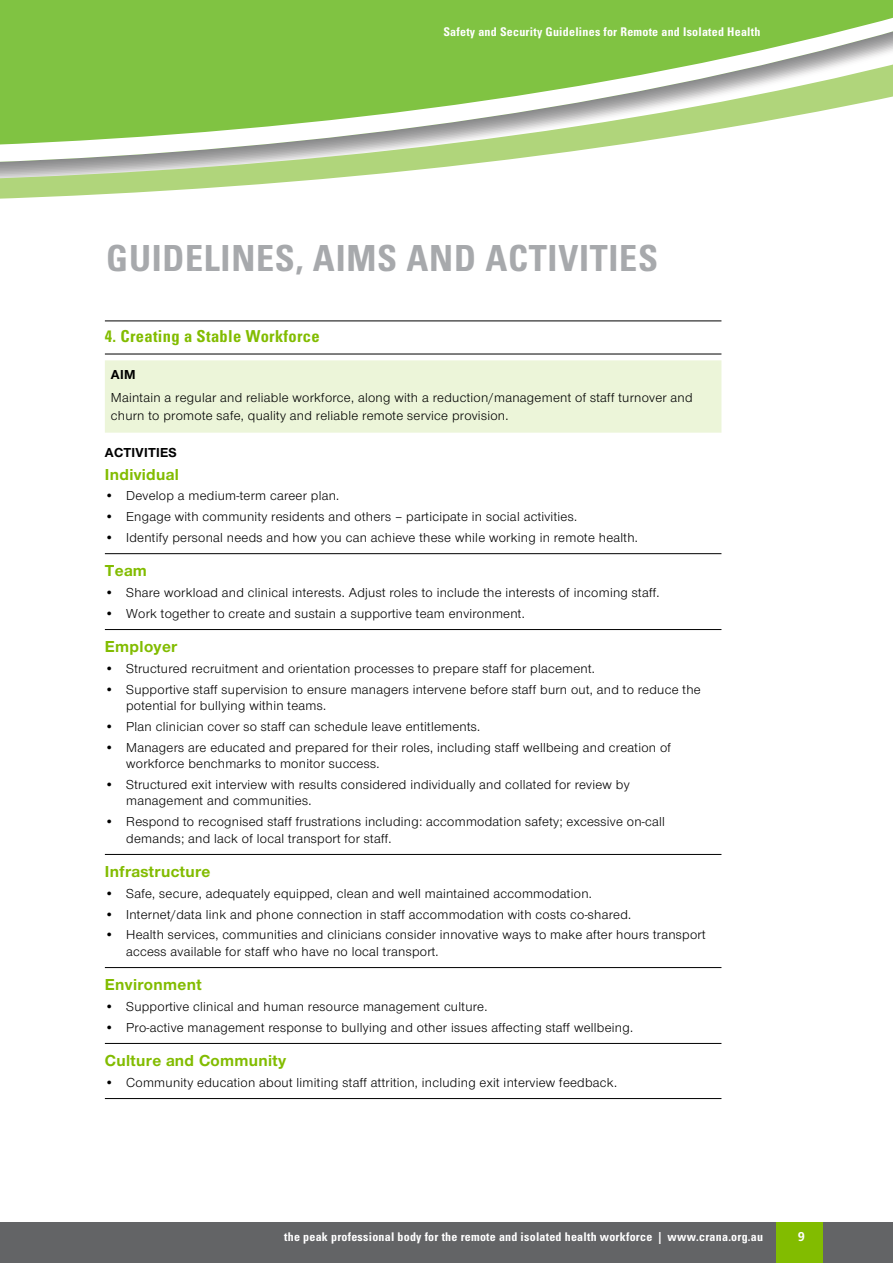
<style>
.page{position:relative;width:893px;height:1263px;background:#fff}
.page>*{position:absolute;margin:0;border:0;box-sizing:border-box;transform-origin:0 0}
.t1{font:700 condensed 36px "Univers";letter-spacing:.02em;color:#a7a9ac}
.t2{font:700 16.5px "Nimbus San Nov T";letter-spacing:.02em;color:#82bc00}
.t3{font:700 condensed 16.5px "Univers";letter-spacing:.02em;color:#82bc00}
.t4{font:13.5px/16.5px "Nimbus San Nov T";letter-spacing:.02em;color:#000}
.t5{font:700 13.5px "Nimbus San Nov T";letter-spacing:.02em;color:#000}
.t6{font:700 12.75px "Frutiger";color:#fff}
.t7{font:700 condensed 12px "Univers";letter-spacing:.02em;color:#fff}
</style>
<div class="page">
<div style="left:0;top:0;width:893px;height:44px;background:#80c342"></div>
<svg style="left:0;top:44px;width:893px;height:155px"></svg>
<div style="left:0;top:1223px;width:893px;height:40px;background:#636466"></div>
<div style="left:776px;top:1223px;width:47px;height:40px;background:#82bc00"></div>
<hr style="left:105px;top:320px;width:616px;height:1px;background:#000">
<hr style="left:105px;top:354px;width:616px;height:1px;background:#000">
<hr style="left:105px;top:553px;width:616px;height:1px;background:#000">
<hr style="left:105px;top:629px;width:616px;height:1px;background:#000">
<hr style="left:105px;top:854px;width:616px;height:1px;background:#000">
<hr style="left:105px;top:967px;width:616px;height:1px;background:#000">
<hr style="left:105px;top:1043px;width:616px;height:1px;background:#000">
<hr style="left:105px;top:1098px;width:616px;height:1px;background:#000">
<div style="left:105px;top:360px;width:616px;height:73px;background:#ecf5d9"></div>
<p class="t7" style="left:443px;top:24px;width:319px">Safety and Security Guidelines for Remote and Isolated Health</p>
<h1 class="t1" style="left:106px;top:236px;width:553px">GUIDELINES, AIMS AND ACTIVITIES</h1>
<p class="t3" style="left:105px;top:326px;width:216px">4. Creating a Stable Workforce</p>
<p class="t5" style="left:111px;top:367px;width:26px">AIM</p>
<p class="t4" style="left:111px;top:388px;width:583px;line-height:18px">Maintain a regular and reliable workforce, along with a reduction/management of staff turnover and churn to promote safe, quality and reliable remote service provision.</p>
<p class="t5" style="left:105px;top:445px;width:74px">ACTIVITIES</p>
<p class="t2" style="left:105px;top:464px;width:76px">Individual</p>
<p class="t4" style="left:105px;top:488px;width:236px">• Develop a medium-term career plan.</p>
<p class="t4" style="left:105px;top:509px;width:474px">• Engage with community residents and others – participate in social activities.</p>
<p class="t4" style="left:105px;top:529px;width:534px">• Identify personal needs and how you can achieve these while working in remote health.</p>
<p class="t2" style="left:105px;top:561px;width:44px">Team</p>
<p class="t4" style="left:105px;top:584px;width:556px">• Share workload and clinical interests. Adjust roles to include the interests of incoming staff.</p>
<p class="t4" style="left:105px;top:605px;width:421px">• Work together to create and sustain a supportive team environment.</p>
<p class="t2" style="left:105px;top:637px;width:74px">Employer</p>
<p class="t4" style="left:105px;top:660px;width:492px">• Structured recruitment and orientation processes to prepare staff for placement.</p>
<p class="t4" style="left:126px;top:681px;width:576px;text-indent:-21px">• Supportive staff supervision to ensure managers intervene before staff burn out, and to reduce the potential for bullying within teams.</p>
<p class="t4" style="left:105px;top:718px;width:377px">• Plan clinician cover so staff can schedule leave entitlements.</p>
<p class="t4" style="left:126px;top:739px;width:546px;text-indent:-21px">• Managers are educated and prepared for their roles, including staff wellbeing and creation of workforce benchmarks to monitor success.</p>
<p class="t4" style="left:126px;top:776px;width:505px;text-indent:-21px">• Structured exit interview with results considered individually and collated for review by management and communities.</p>
<p class="t4" style="left:126px;top:813px;width:540px;text-indent:-21px">• Respond to recognised staff frustrations including: accommodation safety; excessive on-call demands; and lack of local transport for staff.</p>
<p class="t2" style="left:105px;top:862px;width:107px">Infrastructure</p>
<p class="t4" style="left:105px;top:885px;width:488px">• Safe, secure, adequately equipped, clean and well maintained accommodation.</p>
<p class="t4" style="left:105px;top:906px;width:528px">• Internet/data link and phone connection in staff accommodation with costs co-shared.</p>
<p class="t4" style="left:126px;top:927px;width:581px;text-indent:-21px">• Health services, communities and clinicians consider innovative ways to make after hours transport access available for staff who have no local transport.</p>
<p class="t2" style="left:105px;top:975px;width:98px">Environment</p>
<p class="t4" style="left:105px;top:998px;width:384px">• Supportive clinical and human resource management culture.</p>
<p class="t4" style="left:105px;top:1019px;width:530px">• Pro-active management response to bullying and other issues affecting staff wellbeing.</p>
<p class="t2" style="left:105px;top:1051px;width:183px">Culture and Community</p>
<p class="t4" style="left:105px;top:1074px;width:514px">• Community education about limiting staff attrition, including exit interview feedback.</p>
<p class="t7" style="left:284px;top:1229px;width:480px">the peak professional body for the remote and isolated health workforce | www.crana.org.au</p>
<p class="t6" style="left:798px;top:1229px;width:9px">9</p>
</div>
